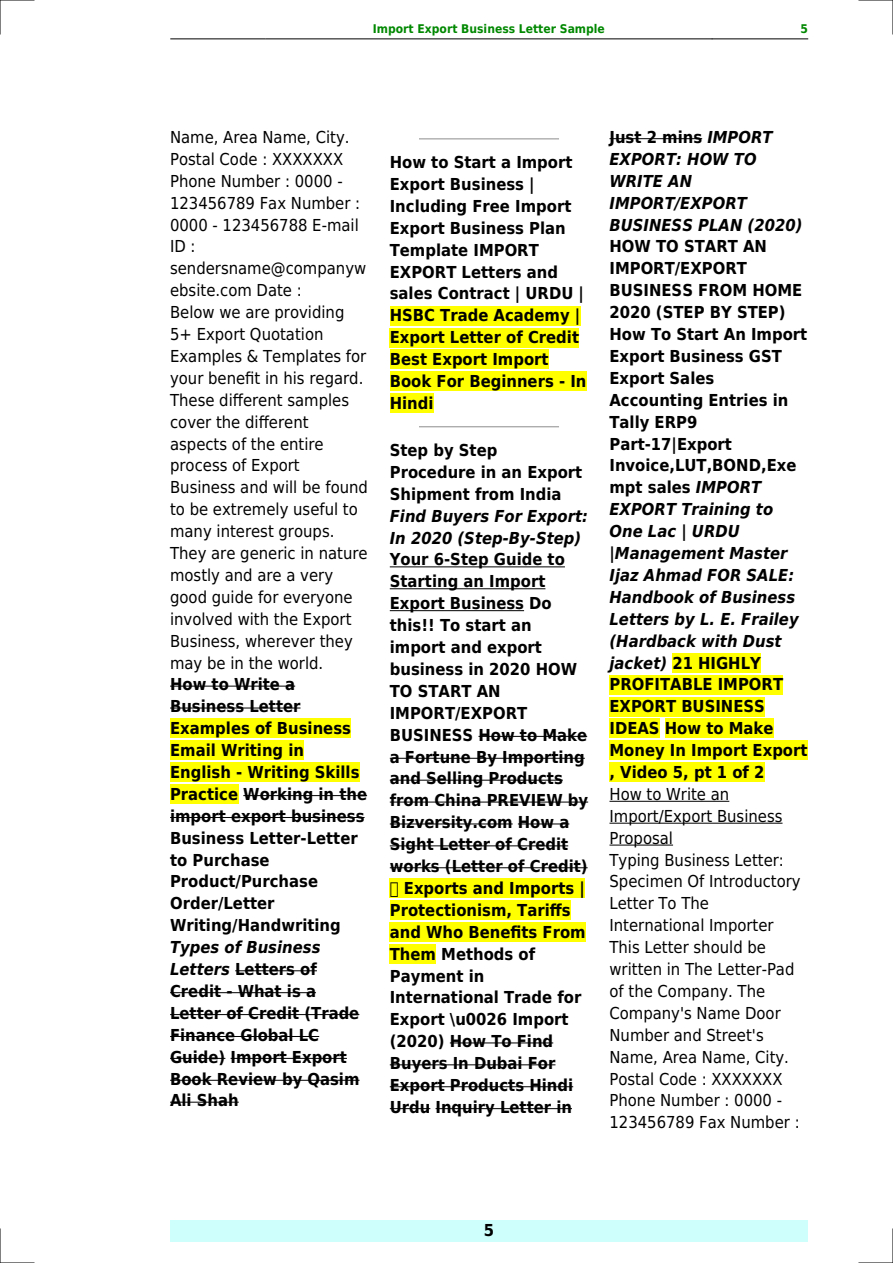
<style>
.page{position:relative;width:893px;height:1263px;background:#fff}
.page>*{position:absolute;margin:0;border:0;box-sizing:border-box;transform-origin:0 0}
.t1{font:700 16.5px/21.9px "DejaVu Sans Condensed";color:#000}
.t2{font:16.5px/21.9px "DejaVu Sans Condensed";color:#000}
.t3{font:italic 700 16.5px/21.9px "DejaVu Sans Condensed";color:#000}
.t4{font:700 12px "DejaVu Sans Condensed";color:#080}
.s1{font-style:italic}
.s2{font-style:normal}
</style>
<div class="page">
<hr style="left:170px;top:39px;width:96px;height:1px;background:#000">
<hr style="left:266px;top:39px;width:446px;height:1px;background:#000">
<hr style="left:712px;top:39px;width:96px;height:1px;background:#000">
<div style="left:170px;top:1220px;width:638px;height:22px;background:#cffffc"></div>
<hr style="left:170px;top:686px;width:125px;height:1px;background:#000">
<hr style="left:170px;top:708px;width:130px;height:1px;background:#000">
<div style="left:170px;top:719px;width:181px;height:19px;background:#ff0"></div>
<div style="left:170px;top:741px;width:134px;height:19px;background:#ff0"></div>
<div style="left:170px;top:763px;width:189px;height:19px;background:#ff0"></div>
<div style="left:170px;top:784px;width:68px;height:20px;background:#ff0"></div>
<hr style="left:243px;top:795px;width:124px;height:1px;background:#000">
<hr style="left:170px;top:817px;width:195px;height:1px;background:#000">
<hr style="left:235px;top:970px;width:82px;height:1px;background:#000">
<hr style="left:170px;top:992px;width:146px;height:1px;background:#000">
<hr style="left:170px;top:1014px;width:189px;height:1px;background:#000">
<hr style="left:170px;top:1036px;width:149px;height:1px;background:#000">
<hr style="left:170px;top:1058px;width:55px;height:1px;background:#000">
<hr style="left:231px;top:1058px;width:116px;height:1px;background:#000">
<hr style="left:170px;top:1080px;width:190px;height:1px;background:#000">
<hr style="left:170px;top:1102px;width:69px;height:1px;background:#000">
<hr style="left:420px;top:138px;width:138px;height:1px;background:#999">
<div style="left:390px;top:306px;width:190px;height:19px;background:#ff0"></div>
<div style="left:390px;top:328px;width:189px;height:19px;background:#ff0"></div>
<div style="left:390px;top:350px;width:159px;height:19px;background:#ff0"></div>
<div style="left:390px;top:372px;width:196px;height:19px;background:#ff0"></div>
<div style="left:390px;top:394px;width:44px;height:19px;background:#ff0"></div>
<hr style="left:420px;top:426px;width:138px;height:1px;background:#999">
<hr style="left:390px;top:566px;width:175px;height:1px;background:#000">
<hr style="left:390px;top:588px;width:155px;height:1px;background:#000">
<hr style="left:390px;top:610px;width:134px;height:1px;background:#000">
<hr style="left:478px;top:736px;width:109px;height:1px;background:#000">
<hr style="left:390px;top:758px;width:195px;height:1px;background:#000">
<hr style="left:390px;top:780px;width:173px;height:1px;background:#000">
<hr style="left:390px;top:802px;width:198px;height:1px;background:#000">
<hr style="left:390px;top:823px;width:123px;height:1px;background:#000">
<hr style="left:518px;top:823px;width:51px;height:1px;background:#000">
<hr style="left:390px;top:845px;width:178px;height:1px;background:#000">
<hr style="left:390px;top:867px;width:198px;height:1px;background:#000">
<div style="left:390px;top:879px;width:195px;height:19px;background:#ff0"></div>
<div style="left:390px;top:900px;width:181px;height:20px;background:#ff0"></div>
<div style="left:390px;top:922px;width:196px;height:20px;background:#ff0"></div>
<div style="left:390px;top:944px;width:46px;height:19px;background:#ff0"></div>
<hr style="left:450px;top:1042px;width:103px;height:1px;background:#000">
<hr style="left:390px;top:1064px;width:165px;height:1px;background:#000">
<hr style="left:390px;top:1086px;width:183px;height:1px;background:#000">
<hr style="left:390px;top:1108px;width:40px;height:1px;background:#000">
<hr style="left:436px;top:1108px;width:136px;height:1px;background:#000">
<hr style="left:609px;top:138px;width:93px;height:1px;background:#000">
<div style="left:672px;top:653px;width:89px;height:19px;background:#ff0"></div>
<div style="left:609px;top:675px;width:174px;height:19px;background:#ff0"></div>
<div style="left:609px;top:697px;width:156px;height:19px;background:#ff0"></div>
<div style="left:609px;top:719px;width:51px;height:19px;background:#ff0"></div>
<div style="left:665px;top:719px;width:108px;height:19px;background:#ff0"></div>
<div style="left:609px;top:741px;width:199px;height:19px;background:#ff0"></div>
<div style="left:609px;top:763px;width:156px;height:19px;background:#ff0"></div>
<hr style="left:609px;top:801px;width:120px;height:1px;background:#000">
<hr style="left:609px;top:823px;width:173px;height:1px;background:#000">
<hr style="left:609px;top:845px;width:64px;height:1px;background:#000">
<hr style="left:0;top:0;width:34px;height:1px;background:#000">
<hr style="left:859px;top:0;width:34px;height:1px;background:#000">
<hr style="left:0;top:1262px;width:34px;height:1px;background:#000">
<hr style="left:859px;top:1262px;width:34px;height:1px;background:#000">
<hr style="left:0;top:0;width:1px;height:34px;background:#000">
<hr style="left:0;top:1229px;width:1px;height:34px;background:#000">
<hr style="left:892px;top:0;width:1px;height:34px;background:#000">
<hr style="left:892px;top:1229px;width:1px;height:34px;background:#000">
<p class="t4" style="left:373px;top:21px;width:234px">Import Export Business Letter Sample</p>
<p class="t4" style="left:800px;top:21px;width:9px">5</p>
<p class="t2" style="left:170px;top:126px;width:199px">Name, Area Name, City.<br>Postal Code : XXXXXXX<br>Phone Number : 0000 -<br>123456789 Fax Number :<br>0000 - 123456788 E-mail<br>ID : sendersname@companyw ebsite.com Date :<br>Below we are providing<br>5+ Export Quotation<br>Examples &amp; Templates for your benefit in his regard.<br>These different samples cover the different aspects of the entire process of Export<br>Business and will be found to be extremely useful to many interest groups.<br>They are generic in nature mostly and are a very good guide for everyone involved with the Export<br>Business, wherever they may be in the world.</p>
<p class="t1" style="left:170px;top:674px;width:198px">How to Write a<br>Business Letter<br>Examples of Business<br>Email Writing in<br>English - Writing Skills<br>Practice Working in the import export business<br>Business Letter-Letter to Purchase<br>Product/Purchase<br>Order/Letter<br>Writing/Handwriting</p>
<p class="t1" style="left:170px;top:936px;width:191px"><span class="s1">Types of Business<br>Letters</span> Letters of<br>Credit - What is a<br>Letter of Credit (Trade<br>Finance Global LC<br>Guide) Import Export<br>Book Review by Qasim<br>Ali Shah</p>
<p class="t1" style="left:390px;top:151px;width:198px">How to Start a Import<br>Export Business |<br>Including Free Import<br>Export Business Plan<br>Template IMPORT<br>EXPORT Letters and sales Contract | URDU |<br>HSBC Trade Academy |<br>Export Letter of Credit<br>Best Export Import<br>Book For Beginners - In<br>Hindi</p>
<p class="t1" style="left:390px;top:439px;width:194px">Step by Step<br>Procedure in an Export<br>Shipment from India</p>
<p class="t3" style="left:390px;top:505px;width:200px">Find Buyers For Export:<br>In 2020 (Step-By-Step)</p>
<p class="t1" style="left:390px;top:549px;width:177px">Your 6-Step Guide to</p>
<p class="t1" style="left:390px;top:571px;width:157px">Starting an Import</p>
<p class="t1" style="left:390px;top:593px;width:163px">Export Business Do</p>
<p class="t1" style="left:390px;top:614px;width:143px">this!! To start an</p>
<p class="t1" style="left:390px;top:636px;width:154px">import and export</p>
<p class="t1" style="left:390px;top:658px;width:189px">business in 2020 HOW</p>
<p class="t1" style="left:390px;top:680px;width:112px">TO START AN</p>
<p class="t1" style="left:390px;top:702px;width:139px">IMPORT/EXPORT</p>
<p class="t1" style="left:390px;top:724px;width:199px">BUSINESS How to Make</p>
<p class="t1" style="left:390px;top:746px;width:196px">a Fortune By Importing</p>
<p class="t1" style="left:390px;top:768px;width:175px">and Selling Products</p>
<p class="t1" style="left:390px;top:790px;width:200px">from China PREVIEW by</p>
<p class="t1" style="left:390px;top:811px;width:181px">Bizversity.com How a</p>
<p class="t1" style="left:390px;top:833px;width:180px">Sight Letter of Credit</p>
<p class="t1" style="left:390px;top:855px;width:199px">works (Letter of Credit)</p>
<p class="t1" style="left:404px;top:877px;width:183px">Exports and Imports |</p>
<p class="t1" style="left:390px;top:899px;width:182px">Protectionism, Tariffs</p>
<p class="t1" style="left:390px;top:921px;width:197px">and Who Benefits From</p>
<p class="t1" style="left:390px;top:943px;width:147px">Them Methods of</p>
<p class="t1" style="left:390px;top:965px;width:96px">Payment in</p>
<p class="t1" style="left:390px;top:987px;width:193px">International Trade for</p>
<p class="t1" style="left:390px;top:1009px;width:180px">Export \u0026 Import</p>
<p class="t1" style="left:390px;top:1030px;width:165px">(2020) How To Find</p>
<p class="t1" style="left:390px;top:1052px;width:167px">Buyers In Dubai For</p>
<p class="t1" style="left:390px;top:1074px;width:185px">Export Products Hindi</p>
<p class="t1" style="left:390px;top:1096px;width:184px">Urdu Inquiry Letter in</p>
<p class="t3" style="left:609px;top:126px;width:194px"><span class="s2">Just 2 mins</span> IMPORT<br>EXPORT: HOW TO<br>WRITE AN<br>IMPORT/EXPORT<br>BUSINESS PLAN (2020)</p>
<p class="t1" style="left:609px;top:236px;width:200px">HOW TO START AN<br>IMPORT/EXPORT<br>BUSINESS FROM HOME<br>2020 (STEP BY STEP)<br>How To Start An Import<br>Export Business GST<br>Export Sales<br>Accounting Entries in<br>Tally ERP9<br>Part-17|Export<br>Invoice,LUT,BOND,Exe mpt sales <span class="s1">IMPORT<br>EXPORT Training to<br>One Lac | URDU |Management Master<br>Ijaz Ahmad FOR SALE:<br>Handbook of Business<br>Letters by L. E. Frailey (Hardback with Dust jacket)</span> 21 HIGHLY<br>PROFITABLE IMPORT<br>EXPORT BUSINESS<br>IDEAS How to Make<br>Money In Import Export , Video 5, pt 1 of 2</p>
<p class="t2" style="left:609px;top:783px;width:193px">How to Write an<br>Import/Export Business<br>Proposal<br>Typing Business Letter:<br>Specimen Of Introductory<br>Letter To The<br>International Importer<br>This Letter should be written in The Letter-Pad of the Company. The<br>Company's Name Door<br>Number and Street's<br>Name, Area Name, City.<br>Postal Code : XXXXXXX<br>Phone Number : 0000 -<br>123456789 Fax Number :</p>
<p class="t1" style="left:484px;top:1220px;width:12px">5</p>
</div>
